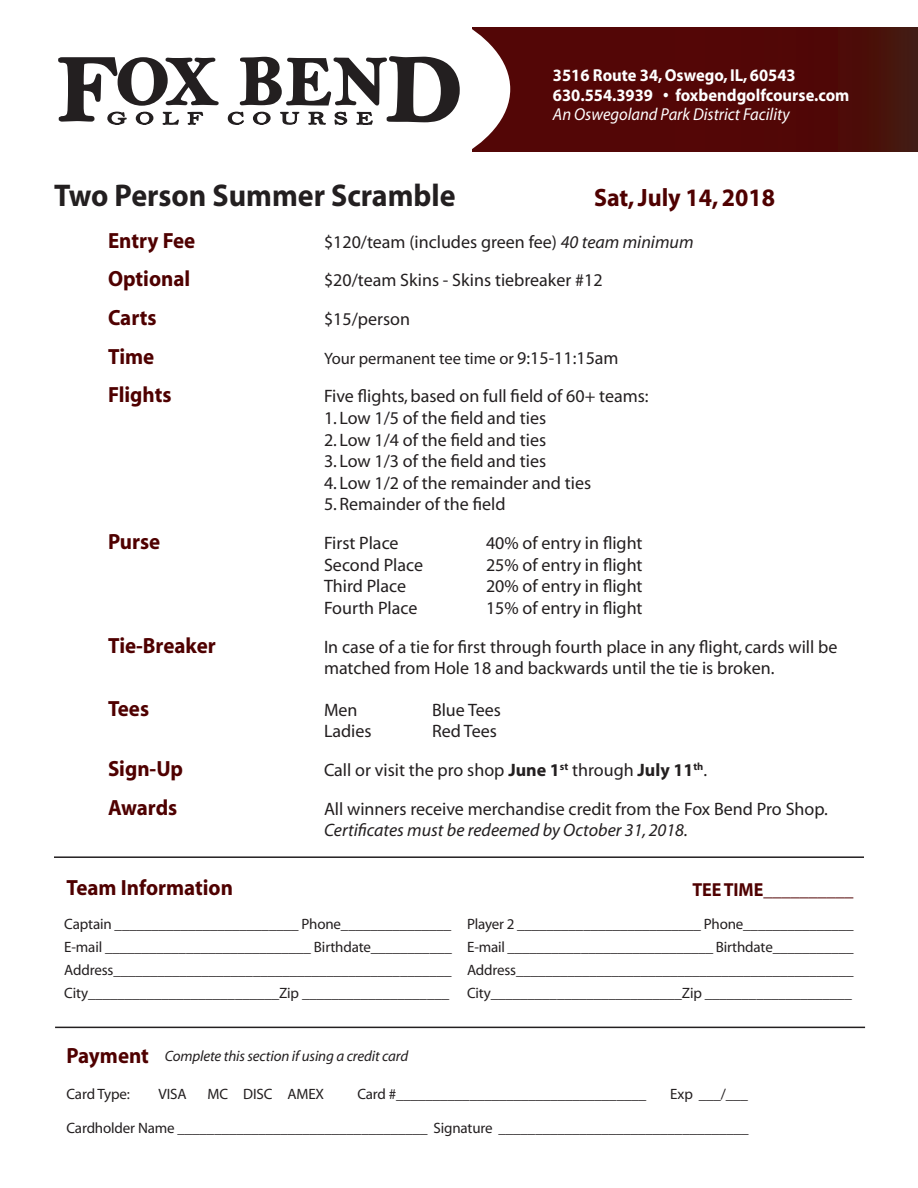
<style>
.page{position:relative;width:918px;height:1188px;background:#fff}
.page>*{position:absolute;margin:0;border:0;box-sizing:border-box;transform-origin:0 0}
.t1{font:700 31.5px "Myriad";color:#231f20;scale:.95 1}
.t2{font:700 25.2px "Myriad";color:#4f0000;scale:.95 1}
.t3{font:700 22.05px "Myriad";color:#4f0000;scale:.95 1}
.t4{font:700 18.9px "Myriad";color:#4f0000;scale:.95 1}
.t5{font:18px/21.6px "Myriad";color:#231f20}
.t6{font:italic 18px "Myriad";color:#231f20}
.t7{font:700 17.4px "Myriad";color:#fff;scale:.95 1}
.t8{font:italic 17.4px "Myriad";color:#fff;scale:.95 1}
.t9{font:16.5px "Myriad";color:#231f20}
.t10{font:15px "Myriad";letter-spacing:-.01em;color:#231f20}
.t11{font:italic 15px "Myriad";letter-spacing:-.01em;color:#231f20}
.s1{font-style:italic}
.s2{font-size:18px}
.s3{font-weight:700}
</style>
<div class="page">
<div style="left:473px;top:27px;width:445px;height:124px;background:linear-gradient(to right,#570104,#4a0f0a)"></div>
<svg style="left:472px;top:27px;width:38px;height:125px"></svg>
<svg style="left:58px;top:57px;width:161px;height:68px"></svg>
<svg style="left:227px;top:56px;width:233px;height:69px"></svg>
<hr style="left:54px;top:856px;width:810px;height:2px;background:#231f20">
<hr style="left:55px;top:1027px;width:810px;height:1px;background:#231f20">
<p class="t7" style="left:553px;top:66px;width:257px">3516 Route 34, Oswego, IL, 60543</p>
<p class="t7" style="left:553px;top:86px;width:314px">630.554.3939 • foxbendgolfcourse.com</p>
<p class="t8" style="left:553px;top:106px;width:251px">An Oswegoland Park District Facility</p>
<p class="t1" style="left:54px;top:179px;width:424px">Two Person Summer Scramble</p>
<p class="t2" style="left:594px;top:184px;width:192px">Sat, July 14, 2018</p>
<p class="t3" style="left:108px;top:229px;width:93px">Entry Fee</p>
<p class="t5" style="left:324px;top:231px;width:371px">$120/team (includes green fee) <span class="s1">40 team minimum</span></p>
<p class="t3" style="left:108px;top:267px;width:88px">Optional</p>
<p class="t5" style="left:324px;top:270px;width:280px">$20/team Skins - Skins tiebreaker #12</p>
<p class="t3" style="left:108px;top:306px;width:53px">Carts</p>
<p class="t5" style="left:324px;top:309px;width:88px">$15/person</p>
<p class="t3" style="left:108px;top:345px;width:50px">Time</p>
<p class="t9" style="left:324px;top:350px;width:296px">Your permanent tee time or <span class="s2">9:15-11:15am</span></p>
<p class="t3" style="left:108px;top:384px;width:68px">Flights</p>
<p class="t5" style="left:324px;top:386px;width:326px">Five flights, based on full field of 60+ teams:</p>
<p class="t5" style="left:324px;top:408px;width:224px">1. Low 1/5 of the field and ties</p>
<p class="t5" style="left:324px;top:429px;width:224px">2. Low 1/4 of the field and ties</p>
<p class="t5" style="left:324px;top:451px;width:224px">3. Low 1/3 of the field and ties</p>
<p class="t5" style="left:324px;top:473px;width:269px">4. Low 1/2 of the remainder and ties</p>
<p class="t5" style="left:324px;top:494px;width:183px">5. Remainder of the field</p>
<p class="t3" style="left:108px;top:530px;width:57px">Purse</p>
<p class="t5" style="left:324px;top:533px;width:76px">First Place</p>
<p class="t5" style="left:486px;top:533px;width:158px">40% of entry in flight</p>
<p class="t5" style="left:324px;top:555px;width:101px">Second Place</p>
<p class="t5" style="left:486px;top:555px;width:158px">25% of entry in flight</p>
<p class="t5" style="left:324px;top:576px;width:84px">Third Place</p>
<p class="t5" style="left:486px;top:576px;width:158px">20% of entry in flight</p>
<p class="t5" style="left:324px;top:598px;width:95px">Fourth Place</p>
<p class="t5" style="left:486px;top:598px;width:158px">15% of entry in flight</p>
<p class="t3" style="left:108px;top:634px;width:115px">Tie-Breaker</p>
<p class="t5" style="left:324px;top:636px;width:515px">In case of a tie for first through fourth place in any flight, cards will be matched from Hole 18 and backwards until the tie is broken.</p>
<p class="t3" style="left:108px;top:697px;width:45px">Tees</p>
<p class="t5" style="left:324px;top:700px;width:35px">Men</p>
<p class="t5" style="left:432px;top:700px;width:70px">Blue Tees</p>
<p class="t5" style="left:324px;top:721px;width:49px">Ladies</p>
<p class="t5" style="left:432px;top:721px;width:66px">Red Tees</p>
<p class="t3" style="left:108px;top:757px;width:81px">Sign-Up</p>
<p class="t5" style="left:324px;top:760px;width:385px">Call or visit the pro shop <span class="s3">June 1</span><sup>st</sup> through <span class="s3">July 11</span><sup>th</sup>.</p>
<p class="t3" style="left:108px;top:796px;width:75px">Awards</p>
<p class="t5" style="left:324px;top:799px;width:505px">All winners receive merchandise credit from the Fox Bend Pro Shop.</p>
<p class="t6" style="left:324px;top:821px;width:365px">Certificates must be redeemed by October 31, 2018.</p>
<p class="t3" style="left:66px;top:876px;width:177px">Team Information</p>
<p class="t4" style="left:692px;top:880px;width:171px">TEE TIME__________</p>
<p class="t10" style="left:64px;top:916px;width:389px">Captain _________________________ Phone_______________</p>
<p class="t10" style="left:64px;top:939px;width:389px">E-mail ____________________________ Birthdate___________</p>
<p class="t10" style="left:64px;top:963px;width:389px">Address______________________________________________</p>
<p class="t10" style="left:64px;top:986px;width:386px">City__________________________Zip ____________________</p>
<p class="t10" style="left:467px;top:916px;width:388px">Player 2 _________________________ Phone_______________</p>
<p class="t10" style="left:467px;top:939px;width:388px">E-mail ____________________________ Birthdate___________</p>
<p class="t10" style="left:467px;top:963px;width:388px">Address______________________________________________</p>
<p class="t10" style="left:467px;top:986px;width:386px">City__________________________Zip ____________________</p>
<p class="t3" style="left:66px;top:1044px;width:88px">Payment</p>
<p class="t11" style="left:165px;top:1049px;width:245px">Complete this section if using a credit card</p>
<p class="t10" style="left:66px;top:1087px;width:65px">Card Type:</p>
<p class="t10" style="left:158px;top:1087px;width:30px">VISA</p>
<p class="t10" style="left:208px;top:1087px;width:118px">MC DISC AMEX</p>
<p class="t10" style="left:357px;top:1087px;width:290px">Card #__________________________________</p>
<p class="t10" style="left:670px;top:1087px;width:79px">Exp ___/___</p>
<p class="t10" style="left:66px;top:1121px;width:684px">Cardholder Name __________________________________ Signature __________________________________</p>
</div>
